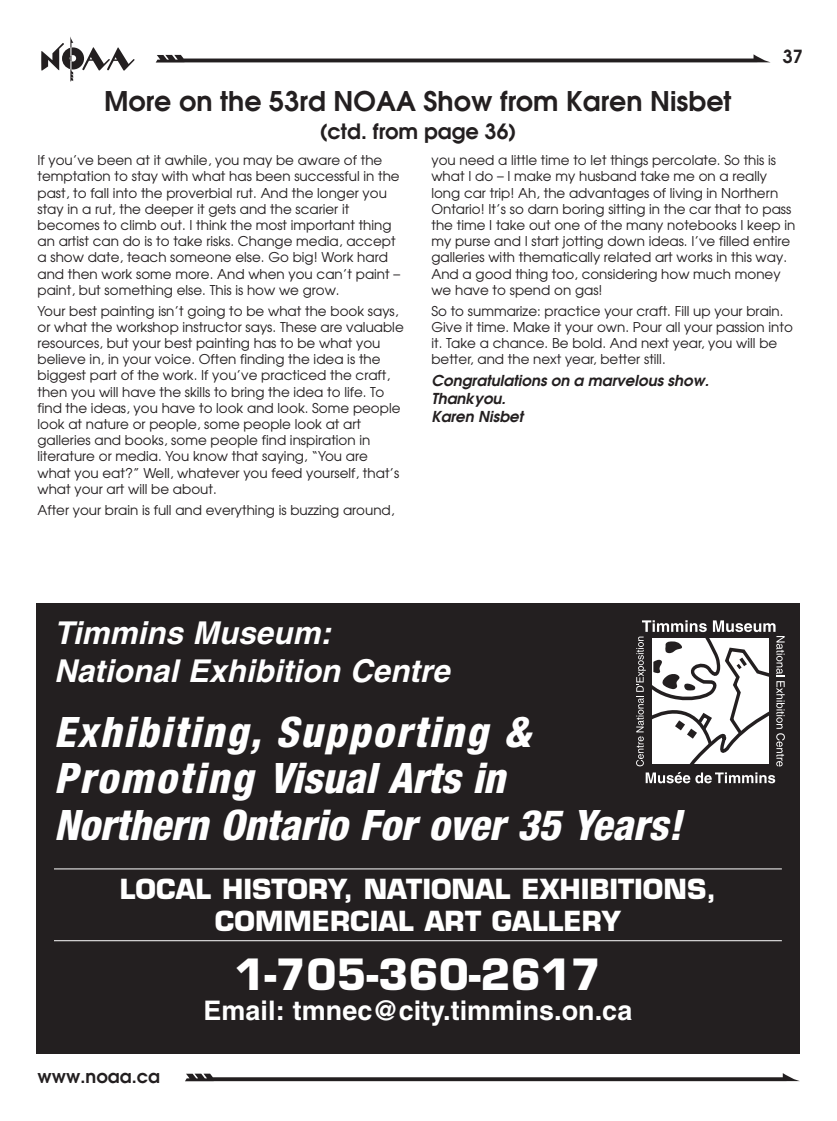
<style>
.page{position:relative;width:837px;height:1121px;background:#fff}
.page>*{position:absolute;margin:0;border:0;box-sizing:border-box;transform-origin:0 0}
.t1{font:italic 800 condensed 42px/46.5px "Helvetica Neue";color:#fff}
.t2{font:700 42px "Eurostile";color:#fff}
.t3{font:italic 700 31.5px/37.8px "Helvetica";color:#fff}
.t4{font:700 27px/32.4px "Eurostile";color:#fff;text-align:center}
.t5{font:600 27px "Avant Garde";color:#231f20}
.t6{font:700 27px "Helvetica";color:#fff}
.t7{font:600 21px "Avant Garde";color:#231f20}
.t8{font:600 18px "Avant Garde";color:#231f20}
.t9{font:italic 600 15px/18px "Avant Garde";color:#231f20}
.t10{font:13.5px/16.2px "Avant Garde";color:#231f20}
</style>
<div class="page">
<svg style="left:41px;top:37px;width:94px;height:45px"></svg>
<svg style="left:156px;top:54px;width:614px;height:8px"></svg>
<svg style="left:185px;top:1073px;width:615px;height:8px"></svg>
<div style="left:36px;top:603px;width:764px;height:450px;background:#231f20"></div>
<hr style="left:54px;top:868px;width:728px;height:1px;background:#fff">
<hr style="left:54px;top:940px;width:728px;height:1px;background:#fff">
<svg style="left:636px;top:620px;width:149px;height:163px"></svg>
<h3 class="t5" style="left:104px;top:86px;width:629px">More on the 53rd NOAA Show from Karen Nisbet</h3>
<h3 class="t7" style="left:319px;top:120px;width:199px">(ctd. from page 36)</h3>
<h3 class="t8" style="left:783px;top:46px;width:22px">37</h3>
<p class="t10" style="left:38px;top:152px;width:364px">If you’ve been at it awhile, you may be aware of the temptation to stay with what has been successful in the past, to fall into the proverbial rut. And the longer you stay in a rut, the deeper it gets and the scarier it becomes to climb out. I think the most important thing an artist can do is to take risks. Change media, accept a show date, teach someone else. Go big! Work hard and then work some more. And when you can’t paint – paint, but something else. This is how we grow.</p>
<p class="t10" style="left:38px;top:303px;width:368px">Your best painting isn’t going to be what the book says, or what the workshop instructor says. These are valuable resources, but your best painting has to be what you believe in, in your voice. Often finding the idea is the biggest part of the work. If you’ve practiced the craft, then you will have the skills to bring the idea to life. To find the ideas, you have to look and look. Some people look at nature or people, some people look at art galleries and books, some people find inspiration in literature or media. You know that saying, “You are what you eat?” Well, whatever you feed yourself, that’s what your art will be about.</p>
<p class="t10" style="left:38px;top:502px;width:359px">After your brain is full and everything is buzzing around,</p>
<p class="t10" style="left:431px;top:152px;width:365px">you need a little time to let things percolate. So this is what I do – I make my husband take me on a really long car trip! Ah, the advantages of living in Northern Ontario! It’s so darn boring sitting in the car that to pass the time I take out one of the many notebooks I keep in my purse and I start jotting down ideas. I’ve filled entire galleries with thematically related art works in this way.<br>And a good thing too, considering how much money we have to spend on gas!</p>
<p class="t10" style="left:431px;top:303px;width:363px">So to summarize: practice your craft. Fill up your brain.<br>Give it time. Make it your own. Pour all your passion into it. Take a chance. Be bold. And next year, you will be better, and the next year, better still.</p>
<p class="t9" style="left:431px;top:372px;width:279px">Congratulations on a marvelous show.<br>Thankyou.<br>Karen Nisbet</p>
<h2 class="t3" style="left:54px;top:616px;width:397px">Timmins Museum:<br>National Exhibition Centre</h2>
<h1 class="t1" style="left:54px;top:712px;width:630px">Exhibiting, Supporting &amp;<br>Promoting Visual Arts in<br>Northern Ontario For over 35 Years!</h1>
<h3 class="t4" style="left:120px;top:875px;width:598px">LOCAL HISTORY, NATIONAL EXHIBITIONS,<br>COMMERCIAL ART GALLERY</h3>
<h1 class="t2" style="left:234px;top:958px;width:368px">1-705-360-2617</h1>
<h3 class="t6" style="left:204px;top:999px;width:430px">Email: tmnec@city.timmins.on.ca</h3>
<h3 class="t8" style="left:37px;top:1066px;width:124px">www.noaa.ca</h3>
</div>
